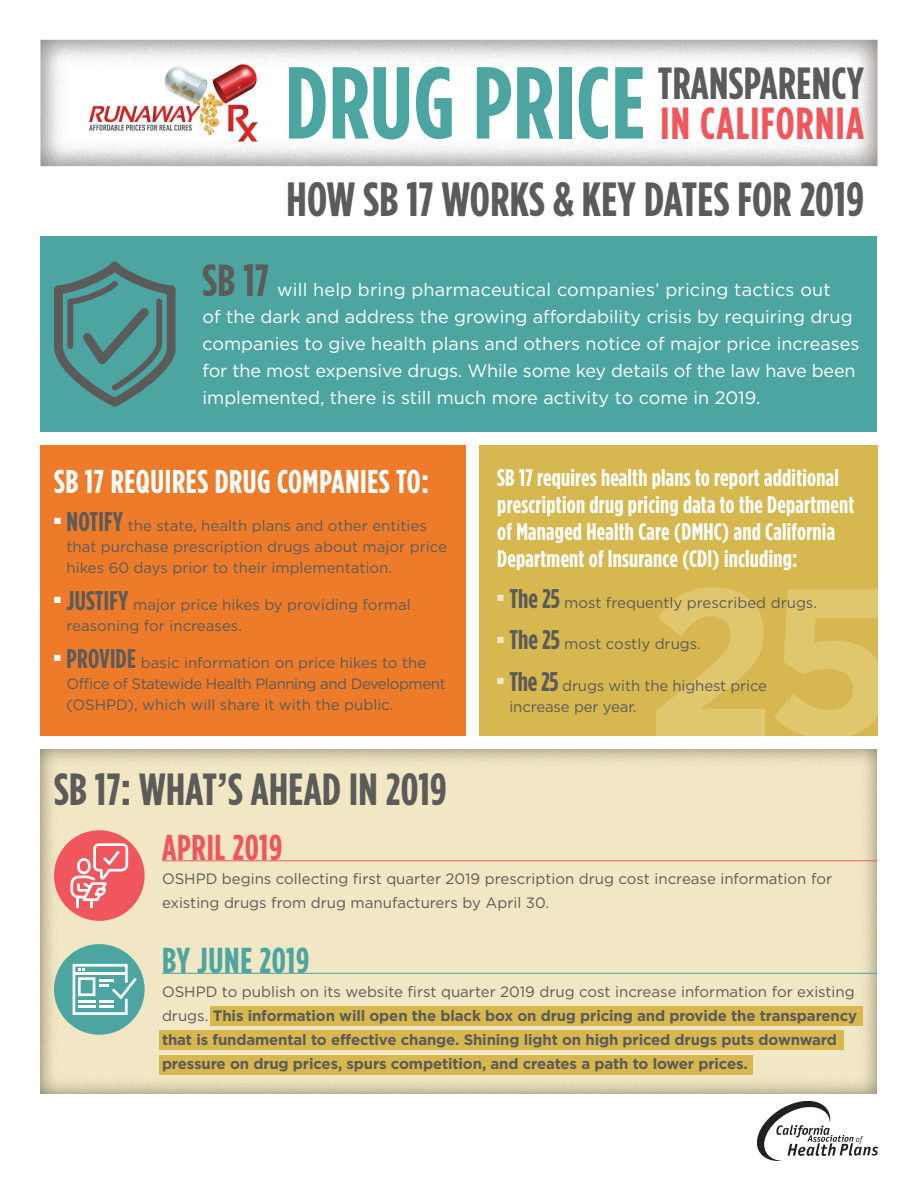
<style>
.page{position:relative;width:918px;height:1188px;background:#fff}
.page>*{position:absolute;margin:0;border:0;box-sizing:border-box;transform-origin:0 0}
.t1{font:700 102px "Gotham Condensed";letter-spacing:.01em;color:#4da5a1}
.t2{font:700 48px "Gotham Condensed";letter-spacing:.005em;color:#5b5b59}
.t3{font:700 45px "Gotham Condensed";letter-spacing:.01em;color:#5b5b59}
.t4{font:700 45px "Gotham Condensed";letter-spacing:.03em;color:#f0575d}
.t5{font:700 36px "Gotham Condensed";letter-spacing:.02em;color:#4da5a1}
.t6{font:700 36px "Gotham Condensed";letter-spacing:.02em;color:#f0575d}
.t7{font:700 33px "Gotham Condensed";letter-spacing:.02em;color:#fff}
.t8{font:700 24px/27px "Gotham Condensed";letter-spacing:.01em;color:#fff}
.t9{font:18px/27px "Gotham";color:#fff}
.t10{font:15px/21px "Gotham";color:#5b5b59}
.t11{font:700 15px/24px "Gotham";letter-spacing:-.01em;color:#5b5b59}
.s1{font-family:"Gotham Condensed";font-weight:700;font-size:27px}
.s2{font-weight:400}
</style>
<div class="page">
<img style="left:40px;top:39px;width:838px;height:128px">
<div style="left:40px;top:236px;width:838px;height:196px;background:#4da5a1"></div>
<div style="left:40px;top:446px;width:426px;height:290px;background:#ee7b2a"></div>
<div style="left:479px;top:446px;width:399px;height:290px;background:#d7b74f"></div>
<div style="left:40px;top:748px;width:838px;height:348px;background:#5b5b59;opacity:.75"></div>
<img style="left:757px;top:1101px;width:121px;height:60px">
<svg style="left:54px;top:262px;width:122px;height:145px"></svg>
<div style="left:54px;top:830px;width:91px;height:91px;background:#f0575d;border-radius:50%"></div>
<svg style="left:70px;top:843px;width:58px;height:65px"></svg>
<div style="left:54px;top:944px;width:91px;height:91px;background:#4da5a1;border-radius:50%"></div>
<svg style="left:73px;top:964px;width:64px;height:51px"></svg>
<div style="left:210px;top:1006px;width:653px;height:19px;background:#d7b74f"></div>
<div style="left:159px;top:1031px;width:685px;height:19px;background:#d7b74f"></div>
<div style="left:159px;top:1055px;width:594px;height:19px;background:#d7b74f"></div>
<hr style="left:162px;top:860px;width:716px;height:1px;background:#f0575d">
<hr style="left:162px;top:973px;width:716px;height:1px;background:#4da5a1">
<svg style="left:656px;top:587px;width:222px;height:149px"></svg>
<h1 class="t1" style="left:285px;top:45px;width:361px">DRUG PRICE</h1>
<h3 class="t3" style="left:658px;top:58px;width:208px">TRANSPARENCY</h3>
<h3 class="t4" style="left:661px;top:98px;width:205px">IN CALIFORNIA</h3>
<h2 class="t2" style="left:287px;top:172px;width:579px">HOW SB 17 WORKS &amp; KEY DATES FOR 2019</h2>
<h3 class="t3" style="left:202px;top:255px;width:68px">SB 17</h3>
<p class="t9" style="left:203px;top:276px;width:658px;text-indent:75px">will help bring pharmaceutical companies’ pricing tactics out<br>of the dark and address the growing affordability crisis by requiring drug companies to give health plans and others notice of major price increases for the most expensive drugs. While some key details of the law have been implemented, there is still much more activity to come in 2019.</p>
<h3 class="t7" style="left:54px;top:463px;width:376px">SB 17 REQUIRES DRUG COMPANIES TO:</h3>
<p class="t10" style="left:67px;top:515px;width:382px;text-indent:-13px"><sup>■</sup> <span class="s1">NOTIFY</span> the state, health plans and other entities that purchase prescription drugs about major price hikes 60 days prior to their implementation.</p>
<p class="t10" style="left:67px;top:594px;width:346px;text-indent:-13px"><sup>■</sup> <span class="s1">JUSTIFY</span> major price hikes by providing formal reasoning for increases.</p>
<p class="t10" style="left:67px;top:652px;width:381px;text-indent:-13px"><sup>■</sup> <span class="s1">PROVIDE</span> basic information on price hikes to the<br>Office of Statewide Health Planning and Development (OSHPD), which will share it with the public.</p>
<h3 class="t8" style="left:497px;top:463px;width:359px">SB 17 requires health plans to report additional prescription drug pricing data to the Department of Managed Health Care (DMHC) and California Department of Insurance (CDI) including:</h3>
<p class="t10" style="left:497px;top:592px;width:321px"><sup>■</sup> <span class="s1">The 25</span> most frequently prescribed drugs.</p>
<p class="t10" style="left:497px;top:633px;width:205px"><sup>■</sup> <span class="s1">The 25</span> most costly drugs.</p>
<p class="t10" style="left:510px;top:675px;width:259px;text-indent:-12px"><sup>■</sup> <span class="s1">The 25</span> drugs with the highest price increase per year.</p>
<h3 class="t3" style="left:54px;top:764px;width:394px">SB 17: WHAT’S AHEAD IN 2019</h3>
<h3 class="t6" style="left:162px;top:828px;width:122px">APRIL 2019</h3>
<p class="t10" style="left:162px;top:867px;width:672px;line-height:24px">OSHPD begins collecting first quarter 2019 prescription drug cost increase information for existing drugs from drug manufacturers by April 30.</p>
<h3 class="t5" style="left:162px;top:940px;width:149px">BY JUNE 2019</h3>
<p class="t11" style="left:162px;top:979px;width:697px"><span class="s2">OSHPD to publish on its website first quarter 2019 drug cost increase information for existing drugs.</span> This information will open the black box on drug pricing and provide the transparency that is fundamental to effective change. Shining light on high priced drugs puts downward pressure on drug prices, spurs competition, and creates a path to lower prices.</p>
</div>
